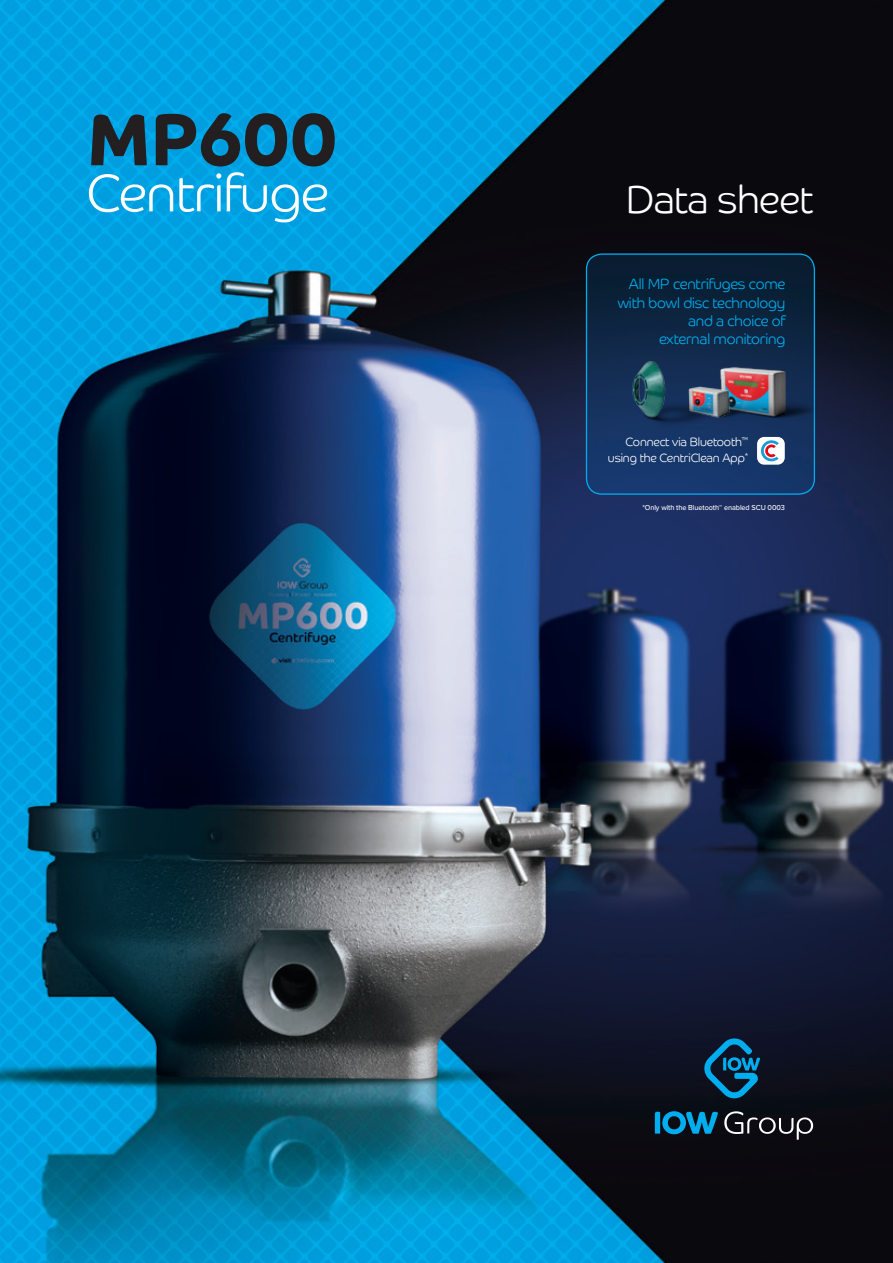
<style>
.page{position:relative;width:893px;height:1263px;background:#fff}
.page>*{position:absolute;margin:0;border:0;box-sizing:border-box;transform-origin:0 0}
.t1{font:700 73.95px "Co Headline";letter-spacing:-.01em;color:#231f20}
.t2{font:300 52.95px "Co Headline";letter-spacing:-.01em;color:#fff}
.t3{font:300 39px "Co Headline";letter-spacing:-.01em;color:#fff}
.t4{font:300 14.7px/18.5px "Co Headline";letter-spacing:-.01em;color:#00aeef;text-align:right}
.t5{font:300 12px/15.8px "Co Headline";letter-spacing:-.01em;color:#fff;text-align:right}
.t6{font:500 7.5px "Proxima Nova";letter-spacing:-.01em;color:#fff}
</style>
<div class="page">
<img style="left:0;top:0;width:893px;height:1263px">
<svg style="left:704px;top:1037px;width:56px;height:61px;background:#084767"></svg>
<svg style="left:655px;top:1111px;width:63px;height:23px"></svg>
<svg style="left:724px;top:1111px;width:89px;height:29px;background:#36353b"></svg>
<div style="left:586px;top:254px;width:228px;height:240px;background:linear-gradient(to bottom,#091c2d,#1a3c75);border-radius:15px"></div>
<div style="left:586px;top:253px;width:229px;height:242px;border:1px solid #00aeef;border-radius:15px"></div>
<img style="left:683px;top:341px;width:134px;height:100px">
<img style="left:686px;top:350px;width:129px;height:89px">
<img style="left:734px;top:363px;width:40px;height:81px">
<img style="left:678px;top:430px;width:56px;height:15px">
<img style="left:599px;top:355px;width:136px;height:75px">
<div style="left:757px;top:437px;width:28px;height:28px;background:#fff;border-radius:7px"></div>
<svg style="left:761px;top:440px;width:18px;height:21px"></svg>
<p class="t1" style="left:86px;top:96px;width:253px">MP600</p>
<p class="t2" style="left:86px;top:162px;width:244px">Centrifuge</p>
<p class="t3" style="left:626px;top:176px;width:189px">Data sheet</p>
<p class="t4" style="left:618px;top:275px;width:169px">All MP centrifuges come with bowl disc technology and a choice of<br>external monitoring</p>
<p class="t5" style="left:608px;top:434px;width:142px">Connect via Bluetooth<sup>™ </sup>using the CentriClean App<sup>*</sup></p>
<p class="t6" style="left:642px;top:503px;width:144px">*Only with the Bluetooth™ enabled SCU 0003</p>
</div>
